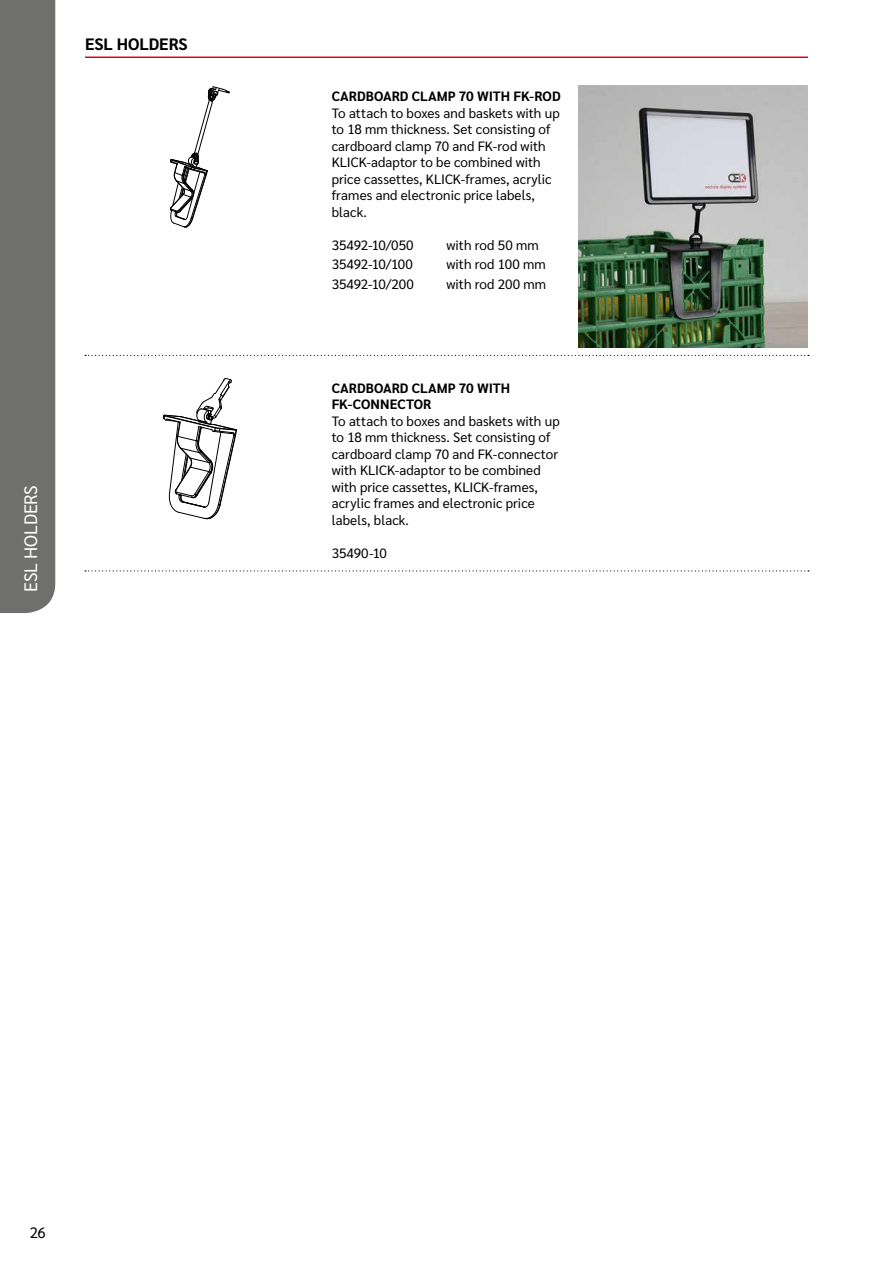
<style>
.page{position:relative;width:893px;height:1263px;background:#fff}
.page>*{position:absolute;margin:0;border:0;box-sizing:border-box;transform-origin:0 0}
.t1{font:18px "Sarabun";letter-spacing:-.015em;color:#fff}
.t2{font:700 16.5px "Sarabun";color:#000}
.t3{font:15px "Sarabun";color:#000}
.t4{font:13.5px/16.5px "Sarabun";letter-spacing:.005em;color:#000}
.t5{font:700 13.5px/16.5px "Sarabun";color:#000}
</style>
<div class="page">
<div style="left:0;top:0;width:55px;height:613px;background:#6f6f6e"></div>
<hr style="left:85px;top:57px;width:723px;height:1px;background:#e3000f">
<img style="left:578px;top:85px;width:230px;height:262px">
<svg style="left:170px;top:86px;width:60px;height:142px"></svg>
<svg style="left:85px;top:355px;width:724px;height:1px"></svg>
<svg style="left:163px;top:378px;width:74px;height:141px"></svg>
<svg style="left:85px;top:570px;width:724px;height:1px"></svg>
<p class="t2" style="left:85px;top:34px;width:104px">ESL HOLDERS</p>
<h1 class="t1" style="left:21px;top:592px;width:108px;rotate:-90deg">ESL HOLDERS</h1>
<p class="t5" style="left:332px;top:89px;width:231px">CARDBOARD CLAMP 70 WITH FK-ROD</p>
<p class="t4" style="left:332px;top:105px;width:230px">To attach to boxes and baskets with up to 18 mm thickness. Set consisting of cardboard clamp 70 and FK-rod with<br>KLICK-adaptor to be combined with price cassettes, KLICK-frames, acrylic frames and electronic price labels, black.</p>
<p class="t4" style="left:332px;top:237px;width:83px">35492-10/050</p>
<p class="t4" style="left:446px;top:237px;width:94px">with rod 50 mm</p>
<p class="t4" style="left:332px;top:256px;width:83px">35492-10/100</p>
<p class="t4" style="left:446px;top:256px;width:101px">with rod 100 mm</p>
<p class="t4" style="left:332px;top:276px;width:84px">35492-10/200</p>
<p class="t4" style="left:446px;top:276px;width:101px">with rod 200 mm</p>
<p class="t5" style="left:332px;top:380px;width:180px">CARDBOARD CLAMP 70 WITH<br>FK-CONNECTOR</p>
<p class="t4" style="left:332px;top:413px;width:230px">To attach to boxes and baskets with up to 18 mm thickness. Set consisting of cardboard clamp 70 and FK-connector with KLICK-adaptor to be combined with price cassettes, KLICK-frames, acrylic frames and electronic price labels, black.</p>
<p class="t4" style="left:332px;top:545px;width:57px">35490-10</p>
<p class="t3" style="left:30px;top:1223px;width:18px">26</p>
</div>
